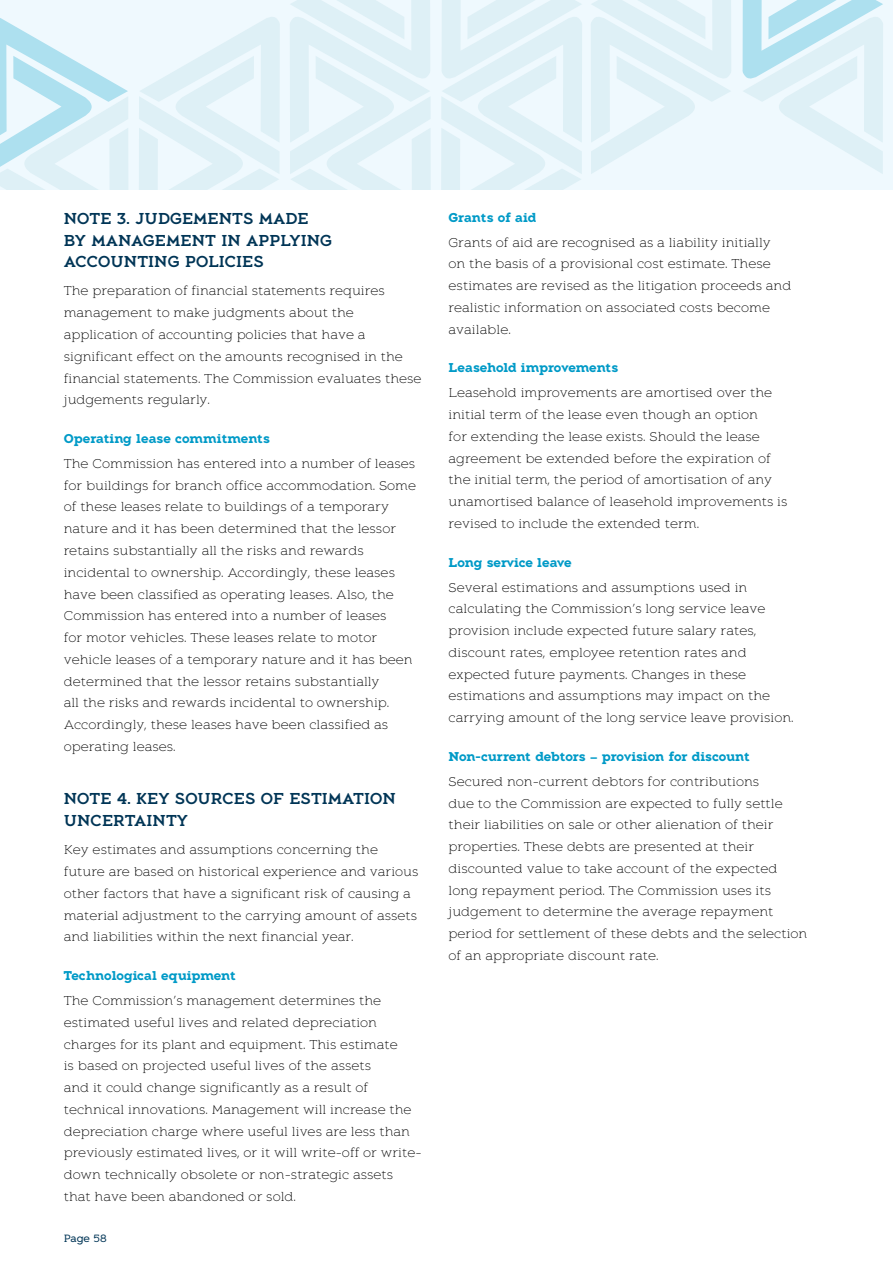
<style>
.page{position:relative;width:893px;height:1263px;background:#fff}
.page>*{position:absolute;margin:0;border:0;box-sizing:border-box;transform-origin:0 0}
.t1{font:500 15.75px/21.8px "Aeron";color:#003556}
.t2{font:300 12.75px/21.8px "Aeron";color:#000}
.t3{font:700 12.75px "Aeron";color:#009ac7}
.t4{font:10.5px "Aeron";letter-spacing:-.01em;color:#003556}
</style>
<div class="page">
<div style="left:0;top:0;width:893px;height:191px;background:#eff9fe"></div>
<svg style="left:0;top:18px;width:129px;height:173px"></svg>
<svg style="left:138px;top:17px;width:143px;height:174px"></svg>
<svg style="left:289px;top:0;width:143px;height:191px"></svg>
<svg style="left:440px;top:0;width:143px;height:191px"></svg>
<svg style="left:591px;top:0;width:140px;height:174px"></svg>
<svg style="left:742px;top:0;width:141px;height:174px"></svg>
<p class="t1" style="left:64px;top:207px;width:247px">NOTE 3. JUDGEMENTS MADE<br>BY MANAGEMENT IN APPL</p>
<p class="t1" style="left:290px;top:229px;width:42px">YING</p>
<p class="t1" style="left:64px;top:251px;width:154px">ACCOUNTING POLICI</p>
<p class="t1" style="left:242px;top:251px;width:21px">ES</p>
<p class="t2" style="left:64px;top:280px;width:359px">The preparation of financial statements requires management to make judgments about the application of accounting policies that have a significant effect on the amounts recognised in the financial statements. The Commission evaluates these judgements regularly.</p>
<p class="t3" style="left:64px;top:431px;width:208px">Operating lease commitments</p>
<p class="t2" style="left:64px;top:453px;width:354px">The Commission has entered into a number of leases for buildings for branch office accommodation. Some of these leases relate to buildings of a temporary nature and it has been determined that the lessor retains substantially all the risks and rewards incidental to ownership. Accordingly, these leases have been classified as operating leases. Also, the Commission has entered into a number of leases<br>for motor vehicles. These leases relate to motor vehicle leases of a temporary nature and it has been determined that the lessor retains substantially<br>all the risks and rewards incidental to ownership.<br>Accordingly, these leases have been classified as operating leases.</p>
<p class="t1" style="left:64px;top:788px;width:334px">NOTE 4. KEY SOURCES OF ESTIMATION<br>UNCERTAINTY</p>
<p class="t2" style="left:64px;top:839px;width:356px">Key estimates and assumptions concerning the future are based on historical experience and various other factors that have a significant risk of causing a material adjustment to the carrying amount of assets and liabilities within the next financial year.</p>
<p class="t3" style="left:64px;top:968px;width:174px">Technological equipment</p>
<p class="t2" style="left:64px;top:990px;width:359px">The Commission’s management determines the estimated useful lives and related depreciation charges for its plant and equipment. This estimate<br>is based on projected useful lives of the assets<br>and it could change significantly as a result of technical innovations. Management will increase the depreciation charge where useful lives are less than previously estimated lives, or it will write-off or write&shy;down technically obsolete or non-strategic assets that have been abandoned or sold.</p>
<p class="t4" style="left:64px;top:1232px;width:44px">Page 58</p>
<p class="t3" style="left:449px;top:210px;width:89px">Grants of aid</p>
<p class="t2" style="left:449px;top:232px;width:344px">Grants of aid are recognised as a liability initially<br>on the basis of a provisional cost estimate. These estimates are revised as the litigation proceeds and realistic information on associated costs become available.</p>
<p class="t3" style="left:449px;top:360px;width:171px">Leasehold improvements</p>
<p class="t2" style="left:449px;top:382px;width:340px">Leasehold improvements are amortised over the initial term of the lease even though an option<br>for extending the lease exists. Should the lease agreement be extended before the expiration of the initial term, the period of amortisation of any unamortised balance of leasehold improvements is revised to include the extended term.</p>
<p class="t3" style="left:449px;top:555px;width:125px">Long service leave</p>
<p class="t2" style="left:449px;top:577px;width:347px">Several estimations and assumptions used in calculating the Commission’s long service leave provision include expected future salary rates, discount rates, employee retention rates and expected future payments. Changes in these estimations and assumptions may impact on the carrying amount of the long service leave provision.</p>
<p class="t3" style="left:449px;top:749px;width:303px">Non-current debtors – provision for discount</p>
<p class="t2" style="left:449px;top:771px;width:360px">Secured non-current debtors for contributions<br>due to the Commission are expected to fully settle their liabilities on sale or other alienation of their properties. These debts are presented at their discounted value to take account of the expected long repayment period. The Commission uses its judgement to determine the average repayment period for settlement of these debts and the selection of an appropriate discount rate.</p>
</div>
